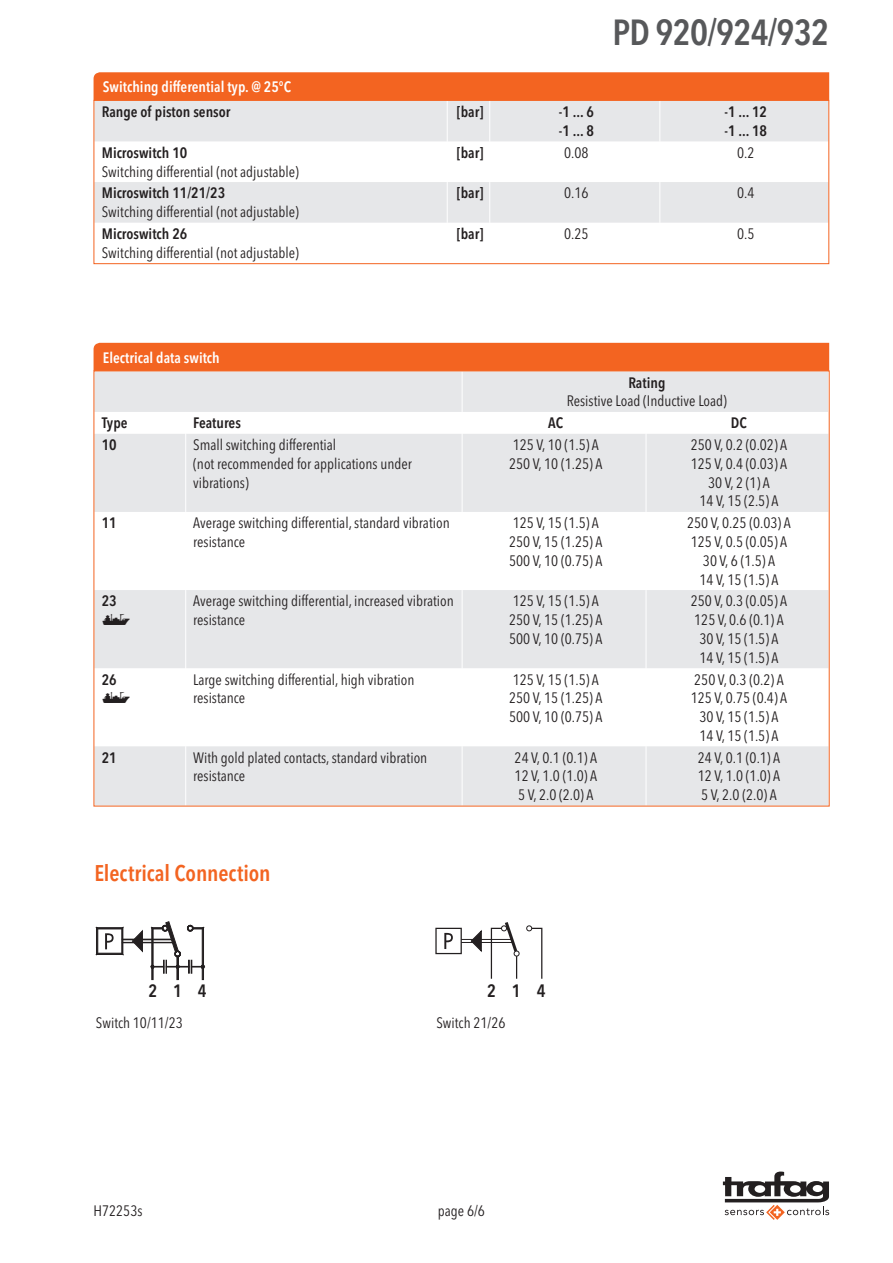
<style>
.page{position:relative;width:893px;height:1263px;background:#fff}
.page>*{position:absolute;margin:0;border:0;box-sizing:border-box;transform-origin:0 0}
.t1{font:600 condensed 36px "Avenir Next LT Pro";letter-spacing:-.02em;color:#57585a}
.t2{font:600 condensed 22.5px "Avenir Next LT Pro";letter-spacing:-.005em;color:#f36421}
.t3{font:600 condensed 17.85px "Avenir Next LT Pro";color:#231f20}
.t4{font:600 condensed 17.7px "Avenir Next LT Pro";color:#231f20}
.t5{font:condensed 15px/18.8px "Avenir Next LT Pro";color:#231f20}
.t6{font:600 condensed 15px/18.8px "Avenir Next LT Pro";color:#231f20}
.t7{font:600 condensed 15px "Avenir Next LT Pro";color:#fff}
.t8{font:15px "Trafag Pictos";color:#231f20}
</style>
<div class="page">
<svg style="left:723px;top:1171px;width:106px;height:49px"></svg>
<div style="left:94px;top:72px;width:735px;height:28px;background:#f36421"></div>
<svg style="left:96px;top:102px;width:731px;height:121px;fill:#e6e7e9"></svg>
<hr style="left:447px;top:101px;width:1px;height:40px;background:#fff">
<hr style="left:489px;top:101px;width:1px;height:40px;background:#fff">
<hr style="left:659px;top:101px;width:1px;height:40px;background:#fff">
<hr style="left:447px;top:141px;width:1px;height:41px;background:#fff">
<hr style="left:489px;top:141px;width:1px;height:41px;background:#fff">
<hr style="left:659px;top:141px;width:1px;height:41px;background:#fff">
<hr style="left:447px;top:182px;width:1px;height:41px;background:#fff">
<hr style="left:489px;top:182px;width:1px;height:41px;background:#fff">
<hr style="left:659px;top:182px;width:1px;height:41px;background:#fff">
<div style="left:94px;top:100px;width:735px;height:164px;border:1px solid #f36421"></div>
<div style="left:94px;top:343px;width:735px;height:28px;background:#f36421"></div>
<svg style="left:96px;top:373px;width:732px;height:431px;fill:#e6e7e9"></svg>
<hr style="left:462px;top:371px;width:1px;height:41px;background:#fff">
<svg style="left:185px;top:412px;width:1px;height:22px"></svg>
<svg style="left:462px;top:412px;width:1px;height:22px"></svg>
<svg style="left:646px;top:412px;width:1px;height:22px"></svg>
<hr style="left:185px;top:434px;width:1px;height:78px;background:#fff">
<hr style="left:462px;top:434px;width:1px;height:78px;background:#fff">
<hr style="left:646px;top:434px;width:1px;height:78px;background:#fff">
<hr style="left:185px;top:512px;width:1px;height:78px;background:#fff">
<hr style="left:462px;top:512px;width:1px;height:78px;background:#fff">
<hr style="left:646px;top:512px;width:1px;height:78px;background:#fff">
<hr style="left:185px;top:590px;width:1px;height:78px;background:#fff">
<hr style="left:462px;top:590px;width:1px;height:78px;background:#fff">
<hr style="left:646px;top:590px;width:1px;height:78px;background:#fff">
<hr style="left:185px;top:668px;width:1px;height:78px;background:#fff">
<hr style="left:462px;top:668px;width:1px;height:78px;background:#fff">
<hr style="left:646px;top:668px;width:1px;height:78px;background:#fff">
<hr style="left:185px;top:746px;width:1px;height:60px;background:#fff">
<hr style="left:462px;top:746px;width:1px;height:60px;background:#fff">
<hr style="left:646px;top:746px;width:1px;height:60px;background:#fff">
<div style="left:122px;top:942px;width:52px;height:1px;border:1px solid #231f20"></div>
<div style="left:122px;top:939px;width:51px;height:1px;border:1px solid #231f20"></div>
<svg style="left:132px;top:931px;width:10px;height:20px"></svg>
<svg style="left:151px;top:922px;width:53px;height:57px"></svg>
<svg style="left:96px;top:928px;width:27px;height:26px"></svg>
<hr style="left:461px;top:942px;width:52px;height:1px;background:#231f20">
<hr style="left:461px;top:939px;width:51px;height:1px;background:#231f20">
<div style="left:435px;top:928px;width:27px;height:26px;border:1px solid #231f20"></div>
<svg style="left:490px;top:922px;width:30px;height:57px"></svg>
<svg style="left:470px;top:930px;width:13px;height:22px"></svg>
<svg style="left:526px;top:925px;width:17px;height:54px"></svg>
<svg style="left:444px;top:933px;width:9px;height:16px"></svg>
<h1 class="t1" style="left:612px;top:10px;width:218px">PD 920/924/932</h1>
<p class="t7" style="left:103px;top:78px;width:190px">Switching differential typ. @ 25°C</p>
<p class="t6" style="left:102px;top:102px;width:130px">Range of piston sensor</p>
<p class="t6" style="left:457px;top:102px;width:28px">[bar]</p>
<p class="t6" style="left:559px;top:102px;width:36px">-1 ... 6 -1 ... 8</p>
<p class="t6" style="left:724px;top:102px;width:44px">-1 ... 12 -1 ... 18</p>
<p class="t6" style="left:102px;top:143px;width:87px">Microswitch 10</p>
<p class="t5" style="left:102px;top:162px;width:199px">Switching differential (not adjustable)</p>
<p class="t6" style="left:457px;top:143px;width:28px">[bar]</p>
<p class="t5" style="left:564px;top:143px;width:26px">0.08</p>
<p class="t5" style="left:737px;top:143px;width:19px">0.2</p>
<p class="t6" style="left:102px;top:184px;width:125px">Microswitch 11/21/23</p>
<p class="t5" style="left:102px;top:202px;width:199px">Switching differential (not adjustable)</p>
<p class="t6" style="left:102px;top:224px;width:87px">Microswitch 26</p>
<p class="t5" style="left:102px;top:243px;width:199px">Switching differential (not adjustable)</p>
<p class="t7" style="left:103px;top:348px;width:118px">Electrical data switch</p>
<p class="t6" style="left:457px;top:184px;width:28px">[bar]</p>
<p class="t5" style="left:564px;top:184px;width:26px">0.16</p>
<p class="t5" style="left:737px;top:184px;width:19px">0.4</p>
<p class="t6" style="left:457px;top:224px;width:28px">[bar]</p>
<p class="t5" style="left:564px;top:224px;width:26px">0.25</p>
<p class="t5" style="left:737px;top:224px;width:19px">0.5</p>
<p class="t6" style="left:628px;top:373px;width:39px">Rating</p>
<p class="t5" style="left:567px;top:392px;width:162px">Resistive Load (Inductive Load)</p>
<p class="t6" style="left:102px;top:414px;width:27px">Type</p>
<p class="t6" style="left:193px;top:414px;width:49px">Features</p>
<p class="t6" style="left:548px;top:414px;width:16px">AC</p>
<p class="t6" style="left:731px;top:414px;width:17px">DC</p>
<p class="t6" style="left:102px;top:435px;width:16px">10</p>
<p class="t5" style="left:193px;top:435px;width:220px">Small switching differential<br>(not recommended for applications under vibrations)</p>
<p class="t5" style="left:509px;top:435px;width:95px">125 V, 10 (1.5) A<br>250 V, 10 (1.25) A</p>
<p class="t5" style="left:691px;top:435px;width:98px;text-align:center">250 V, 0.2 (0.02) A<br>125 V, 0.4 (0.03) A<br>30 V, 2 (1) A<br>14 V, 15 (2.5) A</p>
<p class="t6" style="left:102px;top:514px;width:16px">11</p>
<p class="t5" style="left:193px;top:514px;width:258px">Average switching differential, standard vibration resistance</p>
<p class="t5" style="left:509px;top:514px;width:95px">125 V, 15 (1.5) A<br>250 V, 15 (1.25) A<br>500 V, 10 (0.75) A</p>
<p class="t5" style="left:687px;top:514px;width:105px;text-align:center">250 V, 0.25 (0.03) A<br>125 V, 0.5 (0.05) A<br>30 V, 6 (1.5) A<br>14 V, 15 (1.5) A</p>
<p class="t6" style="left:102px;top:592px;width:16px">23</p>
<p class="t8" style="left:102px;top:612px;width:30px">s</p>
<p class="t5" style="left:193px;top:592px;width:262px">Average switching differential, increased vibration resistance</p>
<p class="t5" style="left:509px;top:592px;width:95px">125 V, 15 (1.5) A<br>250 V, 15 (1.25) A<br>500 V, 10 (0.75) A</p>
<p class="t5" style="left:691px;top:592px;width:98px;text-align:center">250 V, 0.3 (0.05) A<br>125 V, 0.6 (0.1) A<br>30 V, 15 (1.5) A<br>14 V, 15 (1.5) A</p>
<p class="t6" style="left:102px;top:670px;width:16px">26</p>
<p class="t8" style="left:102px;top:690px;width:30px">s</p>
<p class="t5" style="left:193px;top:670px;width:223px">Large switching differential, high vibration resistance</p>
<p class="t5" style="left:509px;top:670px;width:95px">125 V, 15 (1.5) A<br>250 V, 15 (1.25) A<br>500 V, 10 (0.75) A</p>
<p class="t5" style="left:691px;top:670px;width:98px;text-align:center">250 V, 0.3 (0.2) A<br>125 V, 0.75 (0.4) A<br>30 V, 15 (1.5) A<br>14 V, 15 (1.5) A</p>
<p class="t6" style="left:102px;top:748px;width:16px">21</p>
<p class="t5" style="left:193px;top:748px;width:236px">With gold plated contacts, standard vibration resistance</p>
<p class="t5" style="left:515px;top:748px;width:84px;text-align:justify">24 V, 0.1 (0.1) A 12 V, 1.0 (1.0) A 5 V, 2.0 (2.0) A</p>
<p class="t5" style="left:698px;top:748px;width:84px;text-align:justify">24 V, 0.1 (0.1) A 12 V, 1.0 (1.0) A 5 V, 2.0 (2.0) A</p>
<h2 class="t2" style="left:94px;top:859px;width:178px">Electrical Connection</h2>
<p class="t4" style="left:149px;top:980px;width:60px">214</p>
<p class="t3" style="left:487px;top:980px;width:60px">214</p>
<p class="t5" style="left:96px;top:1013px;width:88px">Switch 10/11/23</p>
<p class="t5" style="left:436px;top:1013px;width:71px">Switch 21/26</p>
<p class="t5" style="left:94px;top:1201px;width:50px">H72253s</p>
<p class="t5" style="left:438px;top:1201px;width:48px">page 6/6</p>
</div>
